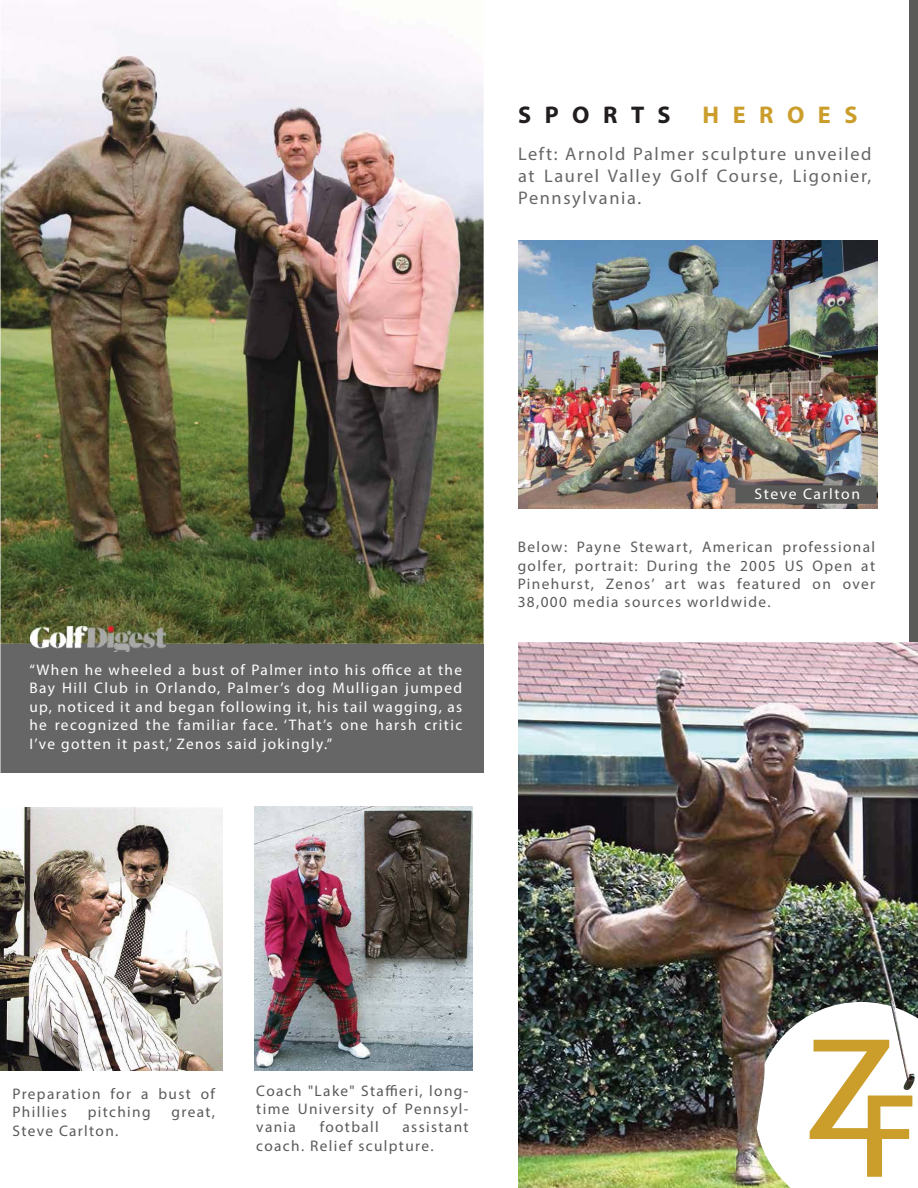
<style>
.page{position:relative;width:918px;height:1188px;background:#fff}
.page>*{position:absolute;margin:0;border:0;box-sizing:border-box;transform-origin:0 0}
.t1{font:700 24.15px "Myriad Pro";letter-spacing:.56em;color:#221e1f}
.t2{font:700 24.15px "Myriad Pro";letter-spacing:.555em;color:#cb9e2c}
.t3{font:18.3px/22px "Myriad Pro";letter-spacing:.09em;color:#666667;text-align:justify}
.t4{font:15.3px/18.5px "Myriad Pro";letter-spacing:.09em;color:#5a5a59;text-align:justify}
.t5{font:15.3px/18.5px "Myriad Pro";letter-spacing:.09em;color:#fff;text-align:justify}
</style>
<div class="page">
<img style="left:0;top:13px;width:484px;height:631px">
<div style="left:909px;top:0;width:9px;height:692px;background:#5a5a59"></div>
<img style="left:518px;top:643px;width:400px;height:545px">
<svg style="left:755px;top:1002px;width:163px;height:186px"></svg>
<img style="left:519px;top:240px;width:358px;height:269px">
<img style="left:254px;top:807px;width:219px;height:263px">
<img style="left:890px;top:1000px;width:26px;height:91px">
<img style="left:721px;top:1013px;width:55px;height:170px">
<svg style="left:735px;top:485px;width:142px;height:19px;background:#5b5a59"></svg>
<div style="left:0;top:644px;width:484px;height:128px;background:#666667"></div>
<img style="left:0;top:807px;width:223px;height:264px">
<img style="left:30px;top:626px;width:136px;height:25px">
<h1 class="t1" style="left:518px;top:104px;width:154px">SPORTS</h1>
<h1 class="t2" style="left:703px;top:104px;width:156px">HEROES</h1>
<p class="t3" style="left:518px;top:144px;width:355px">Left: Arnold Palmer sculpture unveiled at Laurel Valley Golf Course, Ligonier, Pennsylvania.</p>
<p class="t5" style="left:29px;top:662px;width:434px">“When he wheeled a bust of Palmer into his office at the Bay Hill Club in Orlando, Palmer’s dog Mulligan jumped up, noticed it and began following it, his tail wagging, as he recognized the familiar face. ‘That’s one harsh critic I’ve gotten it past,’ Zenos said jokingly.”</p>
<p class="t5" style="left:755px;top:485px;width:107px">Steve Carlton</p>
<p class="t4" style="left:518px;top:539px;width:359px">Below: Payne Stewart, American professional golfer, portrait: During the 2005 US Open at Pinehurst, Zenos’ art was featured on over 38,000 media sources worldwide.</p>
<p class="t4" style="left:12px;top:1085px;width:204px">Preparation for a bust of<br>Phillies</p>
<p class="t4" style="left:88px;top:1104px;width:64px">pitching</p>
<p class="t4" style="left:172px;top:1104px;width:45px">great,</p>
<p class="t4" style="left:12px;top:1122px;width:108px">Steve Carlton.</p>
<p class="t4" style="left:256px;top:1082px;width:214px">Coach "Lake" Staffieri, long&shy;time University of Pennsyl&shy;vania</p>
<p class="t4" style="left:320px;top:1119px;width:61px">football</p>
<p class="t4" style="left:256px;top:1119px;width:214px;text-indent:146px">assistant coach. Relief sculpture.</p>
</div>
